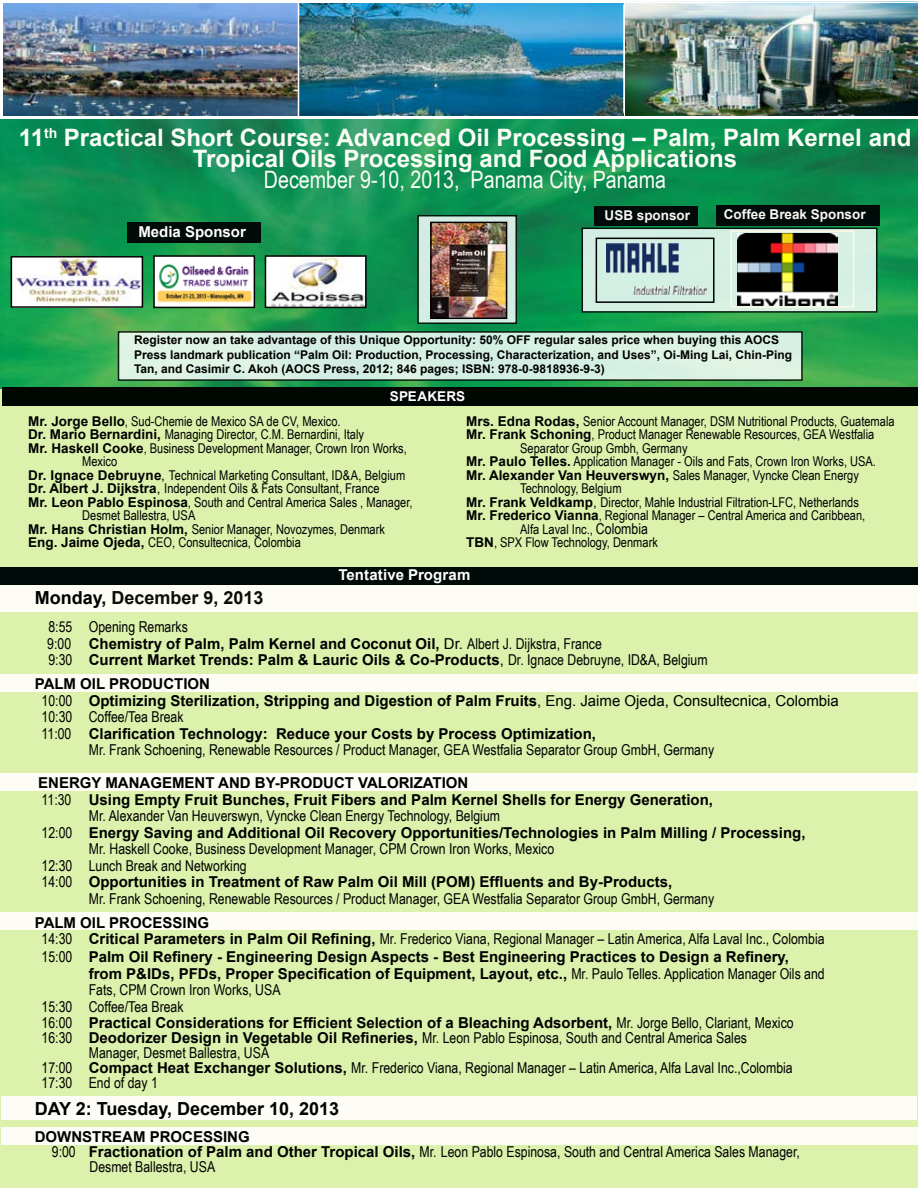
<style>
.page{position:relative;width:918px;height:1188px;background:#fff}
.page>*{position:absolute;margin:0;border:0;box-sizing:border-box;transform-origin:0 0}
.t1{font:700 24px/21px "Arial";color:#fafdf6;text-align:center}
.t2{font:24px "Arial Narrow";color:#fafdf6}
.t3{font:700 18px "Arial";color:#000}
.t4{font:700 18px "Arial";color:#090f05}
.t5{font:700 15px/16.5px "Arial";color:#000}
.t6{font:15px/16.5px "Arial Narrow";color:#000}
.t7{font:700 15px "Arial";color:#fff}
.t8{font:13.5px "Arial Narrow";color:#000}
.t9{font:700 13.5px "Arial";color:#f9f6f2}
.t10{font:700 13.5px "Arial";letter-spacing:.015em;color:#fff}
.t11{font:700 12px/14.4px "Arial";color:#000}
.s1{font-family:"Arial";font-weight:700}
.s2{font-family:"Arial"}
.s3{font-size:15px}
.s4{color:#000}
.s5{font-family:"Arial Narrow";font-weight:400}
.s6{font-weight:400}
</style>
<div class="page">
<img style="left:0;top:119px;width:918px;height:270px">
<img style="left:625px;top:1px;width:293px;height:114px">
<img style="left:3px;top:3px;width:620px;height:112px">
<div style="left:0;top:389px;width:918px;height:799px;background:#dcf1ab"></div>
<hr style="left:298px;top:3px;width:1px;height:115px;background:#fff">
<div style="left:2px;top:387px;width:916px;height:19px;background:#000602"></div>
<hr style="left:0;top:2px;width:918px;height:1px;background:#fff">
<div style="left:0;top:567px;width:918px;height:19px;background:#000a08"></div>
<div style="left:0;top:674px;width:918px;height:18px;background:#fdfdf6"></div>
<div style="left:0;top:773px;width:918px;height:18px;background:#fdfdf6"></div>
<div style="left:0;top:585px;width:918px;height:26px;background:#fdfdf6"></div>
<div style="left:1px;top:912px;width:917px;height:18px;background:#fdfdf6"></div>
<img style="left:14px;top:259px;width:126px;height:46px">
<div style="left:11px;top:256px;width:132px;height:52px;border:2px solid #000"></div>
<img style="left:156px;top:258px;width:96px;height:47px">
<div style="left:153px;top:255px;width:102px;height:53px;border:2px solid #000"></div>
<div style="left:127px;top:222px;width:133px;height:21px;background:#000a08"></div>
<img style="left:268px;top:258px;width:96px;height:47px">
<div style="left:265px;top:255px;width:102px;height:53px;border:2px solid #000"></div>
<div style="left:582px;top:228px;width:295px;height:85px;background:#d4f0e3;border:2px solid #000"></div>
<img style="left:607px;top:243px;width:100px;height:52px">
<div style="left:596px;top:238px;width:119px;height:65px;border:2px solid #000"></div>
<img style="left:737px;top:234px;width:101px;height:71px">
<div style="left:730px;top:231px;width:124px;height:77px;border:2px solid #fdf8e4"></div>
<div style="left:716px;top:205px;width:164px;height:21px;background:#000a08"></div>
<div style="left:594px;top:206px;width:103px;height:19px;background:#000a08"></div>
<svg style="left:417px;top:215px;width:100px;height:109px;background:#a8c0b6"></svg>
<img style="left:433px;top:225px;width:71px;height:91px">
<div style="left:430px;top:222px;width:77px;height:97px;border:2px solid #000"></div>
<div style="left:118px;top:331px;width:685px;height:50px;background:#d7f1e3;border:2px solid #000"></div>
<div style="left:1px;top:1127px;width:917px;height:18px;background:#fdfcf6"></div>
<div style="left:1px;top:1096px;width:916px;height:23px;background:#fdfcf6"></div>
<h1 class="t1" style="left:19px;top:128px;width:894px">11<sup>th</sup> Practical Short Course: Advanced Oil Processing – Palm, Palm Kernel and<br>Tropical Oils Processing and Food Applications</h1>
<h1 class="t2" style="left:264px;top:162px;width:404px">December 9-10, 2013, Panama City, Panama</h1>
<p class="t7" style="left:138px;top:222px;width:109px">Media Sponsor</p>
<p class="t9" style="left:605px;top:206px;width:87px">USB sponsor</p>
<p class="t9" style="left:724px;top:206px;width:143px">Coffee Break Sponsor</p>
<p class="t11" style="left:134px;top:333px;width:660px">Register now an take advantage of this Unique Opportunity: 50% OFF regular sales price when buying this AOCS<br>Press landmark publication “Palm Oil: Production, Processing, Characterization, and Uses”, Oi-Ming Lai, Chin-Ping<br>Tan, and Casimir C. Akoh (AOCS Press, 2012; 846 pages; ISBN: 978-0-9818936-9-3)</p>
<p class="t10" style="left:390px;top:387px;width:77px">SPEAKERS</p>
<p class="t8" style="left:466px;top:411px;width:430px"><span class="s1">Mrs. Edna Rodas,</span> Senior Account Manager, DSM Nutritional Products, Guatemala</p>
<p class="t8" style="left:466px;top:424px;width:410px"><span class="s1">Mr. Frank Schoning</span>, Product Manager Renewable Resources, GEA Westfalia</p>
<p class="t8" style="left:520px;top:438px;width:169px">Separator Group Gmbh, Germany</p>
<p class="t8" style="left:466px;top:451px;width:411px"><span class="s1">Mr. Paulo Telles.</span> Application Manager - Oils and Fats, Crown Iron Works, USA.</p>
<p class="t8" style="left:466px;top:465px;width:394px"><span class="s1">Mr. Alexander Van Heuverswyn,</span> Sales Manager, Vyncke Clean Energy</p>
<p class="t8" style="left:520px;top:478px;width:103px">Technology, Belgium</p>
<p class="t8" style="left:466px;top:492px;width:394px"><span class="s1">Mr. Frank Veldkamp</span><span class="s2">,</span> Director, Mahle Industrial Filtration-LFC, Netherlands</p>
<p class="t8" style="left:466px;top:505px;width:400px"><span class="s1">Mr. Frederico Vianna</span>, Regional Manager – Central America and Caribbean,</p>
<p class="t8" style="left:520px;top:519px;width:129px">Alfa Laval Inc., <span class="s3">Colombia</span></p>
<p class="t8" style="left:466px;top:532px;width:193px"><span class="s1">TBN</span>, SPX Flow Technology, Denmark</p>
<p class="t7" style="left:338px;top:565px;width:134px">Tentative Program</p>
<p class="t8" style="left:28px;top:411px;width:314px"><span class="s1">Mr. Jorge Bello</span>, Sud-Chemie de Mexico SA de CV, Mexico.</p>
<p class="t8" style="left:28px;top:425px;width:337px"><span class="s1">Dr. Mario Bernardini,</span> Managing Director, C.M. Bernardini, Italy</p>
<p class="t8" style="left:28px;top:438px;width:380px"><span class="s1">Mr. Haskell Cooke</span>, Business Development Manager, Crown Iron Works,</p>
<p class="t8" style="left:82px;top:452px;width:37px">Mexico</p>
<p class="t8" style="left:28px;top:465px;width:379px"><span class="s1">Dr. Ignace Debruyne</span><span class="s2">,</span> Technical Marketing Consultant, ID&amp;A, Belgium</p>
<p class="t8" style="left:28px;top:479px;width:353px"><span class="s1">Dr. Albert J. Dijkstra</span><span class="s2">,</span> Independent Oils &amp; Fats Consultant, France</p>
<p class="t8" style="left:28px;top:492px;width:386px"><span class="s1">Mr. Leon Pablo Espinosa</span>, South and Central America Sales , Manager,</p>
<p class="t8" style="left:82px;top:506px;width:115px">Desmet Ballestra, USA</p>
<p class="t8" style="left:28px;top:519px;width:358px"><span class="s1">Mr. Hans Christian Holm,</span> Senior Manager, Novozymes, Denmark</p>
<p class="t8" style="left:28px;top:533px;width:274px"><span class="s1">Eng. Jaime Ojeda,</span> CEO, Consultecnica, Colombia</p>
<p class="t4" style="left:35px;top:586px;width:230px"><span class="s4">Monday,</span> December 9, 2013</p>
<p class="t6" style="left:48px;top:618px;width:141px">8:55 Opening Remarks</p>
<p class="t5" style="left:47px;top:636px;width:662px"><span class="s5">9:00</span> Chemistry of Palm, Palm Kernel and Coconut Oil, <span class="s6">Dr.</span> <span class="s5">Albert J. Dijkstra, France<br>9:30</span> Current Market Trends: Palm &amp; Lauric Oils &amp; Co-Products<span class="s6">,</span> <span class="s5">Dr. Ignace Debruyne, ID&amp;A, Belgium</span></p>
<p class="t5" style="left:42px;top:676px;width:799px;text-indent:-7px">PALM OIL PRODUCTION<br><span class="s5">10:00</span> Optimizing Sterilization, Stripping and Digestion of Palm Fruits<span class="s6">, Eng. Jaime Ojeda, Consultecnica, Colombia</span></p>
<p class="t6" style="left:42px;top:708px;width:143px">10:30 Coffee/Tea Break</p>
<p class="t5" style="left:42px;top:726px;width:556px"><span class="s5">11:00</span> Clarification Technology: Reduce your Costs by Process Optimization,</p>
<p class="t6" style="left:89px;top:741px;width:627px">Mr. Frank Schoening, Renewable Resources / Product Manager, GEA Westfalia Separator Group GmbH, Germany</p>
<p class="t5" style="left:38px;top:775px;width:676px">ENERGY MANAGEMENT AND BY-PRODUCT VALORIZATION<br><span class="s5">11:30</span> Using Empty Fruit Bunches, Fruit Fibers and Palm Kernel Shells for Energy Generation,</p>
<p class="t6" style="left:89px;top:807px;width:413px">Mr. Alexander Van Heuverswyn, Vyncke Clean Energy Technology, Belgium</p>
<p class="t5" style="left:42px;top:825px;width:765px"><span class="s5">12:00</span> Energy Saving and Additional Oil Recovery Opportunities/Technologies in Palm Milling / Processing,</p>
<p class="t6" style="left:42px;top:840px;width:514px;text-indent:47px">Mr. Haskell Cooke, Business Development Manager, CPM Crown Iron Works, Mexico<br>12:30 Lunch Break and Networking</p>
<p class="t5" style="left:42px;top:874px;width:632px"><span class="s5">14:00</span> Opportunities in Treatment of Raw Palm Oil Mill (POM) Effluents and By-Products,</p>
<p class="t6" style="left:89px;top:890px;width:627px">Mr. Frank Schoening, Renewable Resources / Product Manager, GEA Westfalia Separator Group GmbH, Germany</p>
<p class="t5" style="left:35px;top:915px;width:176px">PALM OIL PROCESSING</p>
<p class="t6" style="left:42px;top:930px;width:784px">14:30 <span class="s1">Critical Parameters in Palm Oil Refining,</span> Mr. Frederico Viana, Regional Manager – Latin America, Alfa Laval Inc., Colombia</p>
<p class="t5" style="left:89px;top:949px;width:738px;text-indent:-47px"><span class="s5">15:00</span> Palm Oil Refinery - Engineering Design Aspects - Best Engineering Practices to Design a Refinery, from P&amp;IDs, PFDs, Proper Specification of Equipment, Layout, etc., <span class="s5">Mr. Paulo Telles. Application Manager Oils and</span></p>
<p class="t6" style="left:42px;top:981px;width:241px;text-indent:47px">Fats, CPM Crown Iron Works, USA<br>15:30 Coffee/Tea Break</p>
<p class="t5" style="left:42px;top:1015px;width:754px"><span class="s5">16:00</span> Practical Considerations for Efficient Selection of a Bleaching Adsorbent, <span class="s5">Mr. Jorge Bello, Clariant, Mexico</span></p>
<p class="t6" style="left:42px;top:1029px;width:707px">16:30 <span class="s1">Deodorizer Design in Vegetable Oil Refineries,</span> Mr. Leon Pablo Espinosa, South and Central America Sales</p>
<p class="t6" style="left:89px;top:1044px;width:182px">Manager, Desmet Ballestra, USA</p>
<p class="t6" style="left:42px;top:1059px;width:753px">17:00 <span class="s1">Compact Heat Exchanger Solutions,</span> Mr. Frederico Viana, Regional Manager – Latin America, Alfa Laval Inc.,Colombia</p>
<p class="t6" style="left:42px;top:1074px;width:118px">17:30 End of day 1</p>
<p class="t3" style="left:35px;top:1097px;width:306px">DAY 2: Tuesday, December 10, 2013</p>
<p class="t5" style="left:35px;top:1129px;width:217px">DOWNSTREAM PROCESSING</p>
<p class="t6" style="left:89px;top:1144px;width:712px;line-height:15px;text-indent:-38px">9:00 <span class="s1">Fractionation of Palm and Other Tropical Oils,</span> Mr. Leon Pablo Espinosa, South and Central America Sales Manager,<br>Desmet Ballestra, USA</p>
</div>
